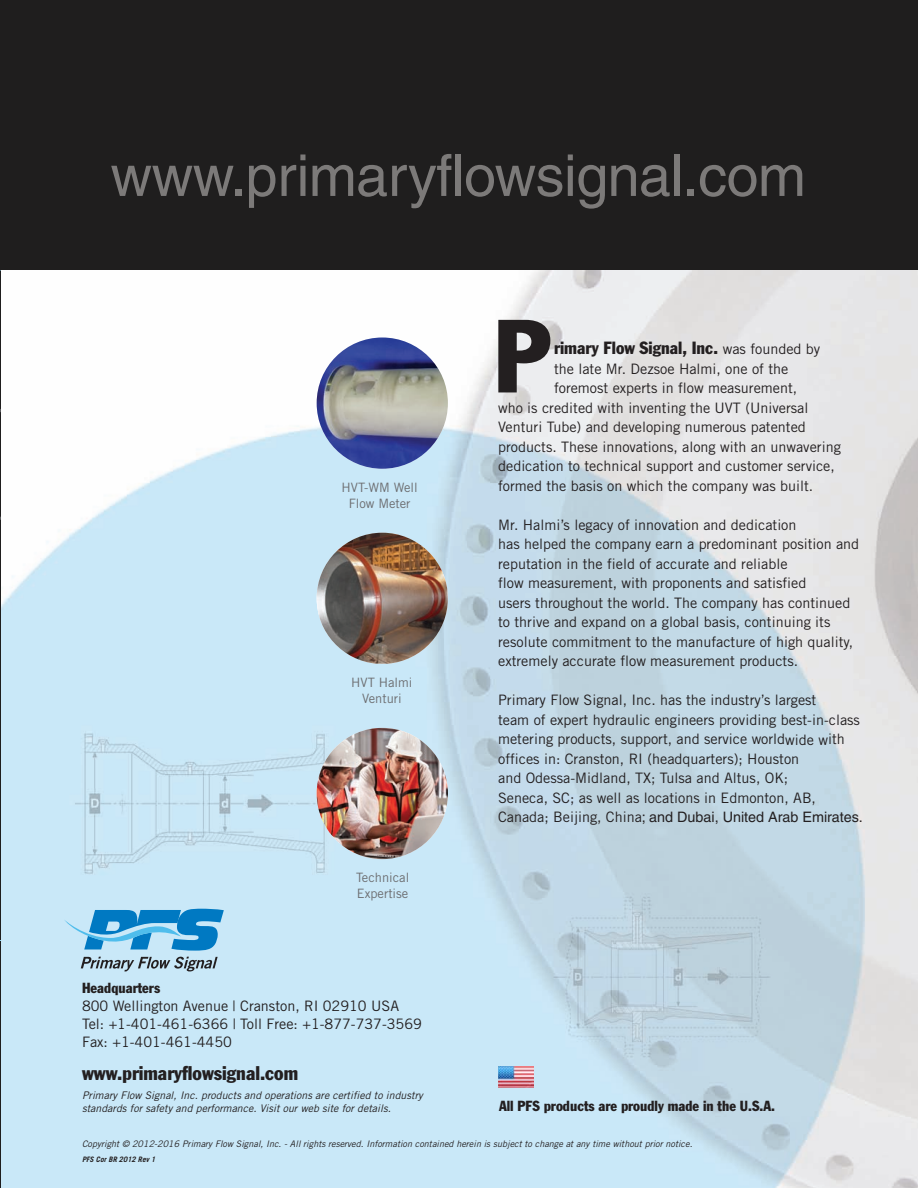
<style>
.page{position:relative;width:918px;height:1188px;background:#fff}
.page>*{position:absolute;margin:0;border:0;box-sizing:border-box;transform-origin:0 0}
.t1{font:condensed 102px "Franklin Gothic";color:#231f20}
.t2{font:57.75px "Helvetica";letter-spacing:-.01em;color:#7c7a79}
.t3{font:condensed 19.5px "Franklin Gothic";color:#231f20}
.t4{font:condensed 17.4px "Franklin Gothic";color:#231f20}
.t5{font:14.4px/19.5px "Trade Gothic";color:#231f20}
.t6{font:condensed 14.4px "Franklin Gothic";color:#231f20}
.t7{font:14.4px "Helvetica";color:#231f20}
.t8{font:12.9px/16.5px "Trade Gothic";color:#6c6d70;text-align:center}
.t9{font:italic 10.5px/12.6px "Trade Gothic";letter-spacing:.005em;color:#231f20}
.t10{font:italic 9px "Trade Gothic";letter-spacing:.005em;color:#231f20}
.t11{font:italic 700 7.5px "Trade Gothic";letter-spacing:.005em;color:#231f20}
.s1{font-family:"Trade Gothic";font-stretch:normal;font-size:14.4px}
.s2{font-family:"Trade Gothic"}
</style>
<div class="page">
<img style="left:1px;top:270px;width:917px;height:918px">
<div style="left:1px;top:0;width:917px;height:270px;background:#1f1e1e"></div>
<img style="left:317px;top:338px;width:131px;height:131px;border-radius:66px">
<img style="left:317px;top:533px;width:131px;height:131px">
<img style="left:317px;top:728px;width:131px;height:131px;border-radius:66px">
<img style="left:498px;top:1066px;width:35px;height:22px">
<svg style="left:0;top:0;width:5px;height:531px"></svg>
<svg style="left:81px;top:957px;width:137px;height:14px"></svg>
<svg style="left:64px;top:909px;width:160px;height:42px"></svg>
<h2 class="t2" style="left:110px;top:154px;width:697px">www.primaryflowsignal.com</h2>
<p class="t8" style="left:342px;top:480px;width:77px">HVT-WM Well<br>Flow Meter</p>
<p class="t8" style="left:351px;top:675px;width:63px">HVT Halmi<br>Venturi</p>
<p class="t8" style="left:356px;top:870px;width:55px;text-align:left">Technical<br>Expertise</p>
<p class="t6" style="left:82px;top:983px;width:80px">Headquarters</p>
<p class="t5" style="left:82px;top:998px;width:341px;line-height:18px">800 Wellington Avenue | Cranston, RI 02910 USA<br>Tel: +1-401-461-6366 | Toll Free: +1-877-737-3569<br>Fax: +1-401-461-4450</p>
<h3 class="t3" style="left:82px;top:1066px;width:218px">www.primaryflowsignal.com</h3>
<h1 class="t1" style="left:494px;top:320px;width:58px">P</h1>
<p class="t4" style="left:554px;top:342px;width:268px">rimary Flow Signal, Inc. <span class="s1">was founded by</span></p>
<p class="t5" style="left:554px;top:360px;width:236px">the late Mr. Dezsoe Halmi, one of the</p>
<p class="t5" style="left:554px;top:380px;width:245px">foremost experts in flow measurement,</p>
<p class="t5" style="left:498px;top:399px;width:312px">who is credited with inventing the UVT (Universal</p>
<p class="t5" style="left:498px;top:419px;width:309px">Venturi Tube) and developing numerous patented</p>
<p class="t5" style="left:498px;top:438px;width:344px">products. These innovations, along with an unwavering</p>
<p class="t5" style="left:498px;top:458px;width:338px">dedication to technical support and customer service,</p>
<p class="t5" style="left:498px;top:477px;width:317px">formed the basis on which the company was built.</p>
<p class="t5" style="left:498px;top:516px;width:363px">Mr. Halmi’s legacy of innovation and dedication<br>has helped the company earn a predominant position and reputation in the field of accurate and reliable<br>flow measurement, with proponents and satisfied<br>users throughout the world. The company has continued to thrive and expand on a global basis, continuing its resolute commitment to the manufacture of high quality, extremely accurate flow measurement products.</p>
<p class="t5" style="left:498px;top:692px;width:363px">Primary Flow Signal, Inc. has the industry’s largest<br>team of expert hydraulic engineers providing best-in-class metering products, support, and service worldwide with offices in: Cranston, RI (headquarters); Houston<br>and Odessa-Midland, TX; Tulsa and Altus, OK;<br>Seneca, SC; as well as locations in Edmonton, AB,</p>
<p class="t7" style="left:498px;top:812px;width:366px"><span class="s2">Canada; Beijing, China</span>; and Dubai, United Arab Emirates.</p>
<p class="t9" style="left:82px;top:1090px;width:342px">Primary Flow Signal, Inc. products and operations are certified to industry standards for safety and performance. Visit our web site for details.</p>
<p class="t10" style="left:82px;top:1140px;width:612px">Copyright © 2012-2016 Primary Flow Signal, Inc. - All rights reserved. Information contained herein is subject to change at any time without prior notice.</p>
<p class="t11" style="left:82px;top:1156px;width:75px">PFS Cor BR 2012 Rev 1</p>
<p class="t6" style="left:499px;top:1101px;width:277px">All PFS products are proudly made in the U.S.A.</p>
</div>
